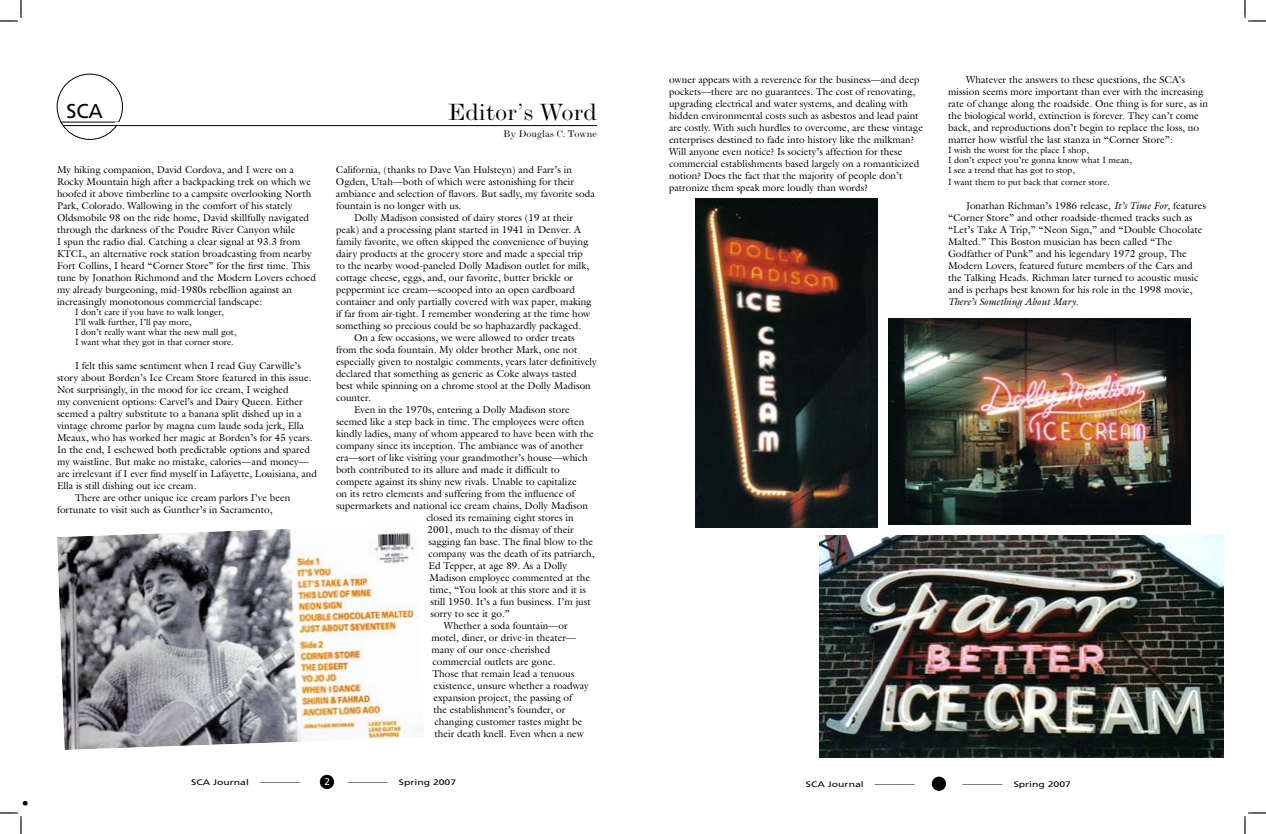
<style>
.page{position:relative;width:1266px;height:834px;background:#fff}
.page>*{position:absolute;margin:0;border:0;box-sizing:border-box;transform-origin:0 0}
.t1{font:expanded 24px "Modern";color:#000}
.t2{font:20px "Frutiger";color:#000}
.t3{font:14px "Galliard";color:#000}
.t4{font:10px/12px "Galliard";color:#000}
.t5{font:expanded 10px "Modern";color:#000}
.t6{font:10px "Frutiger";color:#fff}
.t7{font:9px/10px "Galliard";color:#000}
.t8{font:8px "Frutiger";color:#000;scale:1.3 1}
.s1{font-style:italic}
.s2{font-family:"Galliard";font-size:10px}
</style>
<div class="page">
<div style="left:320px;top:775px;width:14px;height:14px;background:#000;border-radius:50%"></div>
<div style="left:320px;top:775px;width:14px;height:14px;border:1px solid #000;border-radius:50%"></div>
<div style="left:932px;top:777px;width:14px;height:13px;background:#000;border-radius:50%"></div>
<div style="left:932px;top:777px;width:14px;height:13px;border:1px solid #000;border-radius:50%"></div>
<div style="left:57px;top:74px;width:66px;height:66px;border:1px solid #000;border-radius:50%"></div>
<hr style="left:63px;top:125px;width:534px;height:1px;background:#000">
<hr style="left:61px;top:122px;width:58px;height:1px;background:#000">
<img style="left:888px;top:318px;width:302px;height:207px">
<img style="left:695px;top:198px;width:182px;height:329px">
<img style="left:57px;top:529px;width:362px;height:221px">
<img style="left:820px;top:535px;width:404px;height:223px">
<svg style="left:0;top:0;width:22px;height:22px"></svg>
<svg style="left:0;top:812px;width:22px;height:22px"></svg>
<svg style="left:1244px;top:0;width:22px;height:22px"></svg>
<svg style="left:1244px;top:812px;width:22px;height:22px"></svg>
<h3 class="t3" style="left:21px;top:794px;width:10px">•</h3>
<h2 class="t2" style="left:66px;top:99px;width:38px">SCA</h2>
<h1 class="t1" style="left:448px;top:98px;width:151px">Editor’s Word</h1>
<p class="t4" style="left:57px;top:163px;width:261px">My hiking companion, David Cordova, and I were on a Rocky Mountain high after a backpacking trek on which we hoofed it above timberline to a campsite overlooking North Park, Colorado. Wallowing in the comfort of his stately Oldsmobile 98 on the ride home, David skillfully navigated through the darkness of the Poudre River Canyon while<br>I spun the radio dial. Catching a clear signal at 93.3 from KTCL, an alternative rock station broadcasting from nearby Fort Collins, I heard “Corner Store” for the first time. This tune by Jonathon Richmond and the Modern Lovers echoed my already burgeoning, mid-1980s rebellion against an increasingly monotonous commercial landscape:</p>
<p class="t7" style="left:75px;top:307px;width:163px">I don’t care if you have to walk longer, I’ll walk further, I’ll pay more,<br>I don’t really want what the new mall got, I want what they got in that corner store.</p>
<p class="t4" style="left:75px;top:359px;width:228px">I felt this same sentiment when I read Guy Carwille’s</p>
<p class="t4" style="left:57px;top:371px;width:256px">story about Borden’s Ice Cream Store featured in this issue.</p>
<p class="t4" style="left:57px;top:383px;width:233px">Not surprisingly, in the mood for ice cream, I weighed</p>
<p class="t4" style="left:57px;top:395px;width:247px">my convenient options: Carvel’s and Dairy Queen. Either</p>
<p class="t4" style="left:57px;top:407px;width:246px">seemed a paltry substitute to a banana split dished up in a</p>
<p class="t4" style="left:57px;top:419px;width:248px">vintage chrome parlor by magna cum laude soda jerk, Ella</p>
<p class="t4" style="left:57px;top:431px;width:257px">Meaux, who has worked her magic at Borden’s for 45 years.</p>
<p class="t4" style="left:57px;top:443px;width:255px">In the end, I eschewed both predictable options and spared</p>
<p class="t4" style="left:57px;top:455px;width:253px">my waistline. But make no mistake, calories—and money—</p>
<p class="t4" style="left:57px;top:467px;width:261px">are irrelevant if I ever find myself in Lafayette, Louisiana, and</p>
<p class="t4" style="left:57px;top:479px;width:141px">Ella is still dishing out ice cream.</p>
<p class="t4" style="left:75px;top:491px;width:217px">There are other unique ice cream parlors I’ve been</p>
<p class="t4" style="left:57px;top:503px;width:217px">fortunate to visit such as Gunther’s in Sacramento,</p>
<p class="t5" style="left:503px;top:128px;width:95px">By Douglas C. Towne</p>
<p class="t4" style="left:336px;top:163px;width:238px">California, (thanks to Dave Van Hulsteyn) and Farr’s in</p>
<p class="t4" style="left:336px;top:175px;width:240px">Ogden, Utah—both of which were astonishing for their</p>
<p class="t4" style="left:336px;top:187px;width:260px">ambiance and selection of flavors. But sadly, my favorite soda</p>
<p class="t4" style="left:336px;top:199px;width:127px">fountain is no longer with us.</p>
<p class="t4" style="left:354px;top:211px;width:221px">Dolly Madison consisted of dairy stores (19 at their</p>
<p class="t4" style="left:336px;top:223px;width:247px">peak) and a processing plant started in 1941 in Denver. A</p>
<p class="t4" style="left:336px;top:235px;width:254px">family favorite, we often skipped the convenience of buying</p>
<p class="t4" style="left:336px;top:247px;width:248px">dairy products at the grocery store and made a special trip</p>
<p class="t4" style="left:336px;top:259px;width:255px">to the nearby wood-paneled Dolly Madison outlet for milk,</p>
<p class="t4" style="left:336px;top:271px;width:239px">cottage cheese, eggs, and, our favorite, butter brickle or</p>
<p class="t4" style="left:336px;top:283px;width:241px">peppermint ice cream—scooped into an open cardboard</p>
<p class="t4" style="left:336px;top:295px;width:257px">container and only partially covered with wax paper, making</p>
<p class="t4" style="left:336px;top:307px;width:256px">if far from air-tight. I remember wondering at the time how</p>
<p class="t4" style="left:336px;top:319px;width:247px">something so precious could be so haphazardly packaged.</p>
<p class="t4" style="left:354px;top:331px;width:222px">On a few occasions, we were allowed to order treats</p>
<p class="t4" style="left:336px;top:343px;width:243px">from the soda fountain. My older brother Mark, one not</p>
<p class="t4" style="left:336px;top:355px;width:262px">especially given to nostalgic comments, years later definitively</p>
<p class="t4" style="left:336px;top:367px;width:242px">declared that something as generic as Coke always tasted</p>
<p class="t4" style="left:336px;top:379px;width:256px">best while spinning on a chrome stool at the Dolly Madison</p>
<p class="t4" style="left:336px;top:391px;width:37px">counter.</p>
<p class="t4" style="left:354px;top:403px;width:217px">Even in the 1970s, entering a Dolly Madison store</p>
<p class="t4" style="left:336px;top:415px;width:250px">seemed like a step back in time. The employees were often</p>
<p class="t4" style="left:336px;top:427px;width:259px">kindly ladies, many of whom appeared to have been with the</p>
<p class="t4" style="left:336px;top:439px;width:249px">company since its inception. The ambiance was of another</p>
<p class="t4" style="left:336px;top:451px;width:253px">era—sort of like visiting your grandmother’s house—which</p>
<p class="t4" style="left:336px;top:463px;width:225px">both contributed to its allure and made it difficult to</p>
<p class="t4" style="left:336px;top:475px;width:242px">compete against its shiny new rivals. Unable to capitalize</p>
<p class="t4" style="left:336px;top:487px;width:240px">on its retro elements and suffering from the influence of</p>
<p class="t4" style="left:336px;top:499px;width:254px">supermarkets and national ice cream chains, Dolly Madison</p>
<p class="t4" style="left:426px;top:511px;width:149px">closed its remaining eight stores in</p>
<p class="t4" style="left:428px;top:523px;width:148px">2001, much to the dismay of their</p>
<p class="t4" style="left:429px;top:535px;width:166px">sagging fan base. The final blow to the</p>
<p class="t4" style="left:429px;top:547px;width:168px">company was the death of its patriarch,</p>
<p class="t4" style="left:429px;top:559px;width:140px">Ed Tepper, at age 89. As a Dolly</p>
<p class="t4" style="left:430px;top:571px;width:162px">Madison employee commented at the</p>
<p class="t4" style="left:430px;top:583px;width:158px">time, “You look at this store and it is</p>
<p class="t4" style="left:430px;top:595px;width:162px">still 1950. It’s a fun business. I’m just</p>
<p class="t4" style="left:430px;top:607px;width:81px">sorry to see it go.”</p>
<p class="t4" style="left:444px;top:619px;width:125px">Whether a soda fountain—or</p>
<p class="t4" style="left:432px;top:631px;width:146px">motel, diner, or drive-in theater—</p>
<p class="t4" style="left:432px;top:643px;width:120px">many of our once-cherished</p>
<p class="t4" style="left:433px;top:655px;width:124px">commercial outlets are gone.</p>
<p class="t4" style="left:433px;top:667px;width:143px">Those that remain lead a tenuous</p>
<p class="t4" style="left:434px;top:679px;width:157px">existence, unsure whether a roadway</p>
<p class="t4" style="left:434px;top:691px;width:140px">expansion project, the passing of</p>
<p class="t4" style="left:434px;top:703px;width:133px">the establishment’s founder, or</p>
<p class="t4" style="left:434px;top:715px;width:150px">changing customer tastes might be</p>
<p class="t4" style="left:434px;top:727px;width:151px">their death knell. Even when a new</p>
<p class="t4" style="left:669px;top:73px;width:255px">owner appears with a reverence for the business—and deep pockets—there are no guarantees. The cost of renovating, upgrading electrical and water systems, and dealing with hidden environmental costs such as asbestos and lead paint are costly. With such hurdles to overcome, are these vintage enterprises destined to fade into history like the milkman?<br>Will anyone even notice? Is society’s affection for these commercial establishments based largely on a romanticized notion? Does the fact that the majority of people don’t patronize them speak more loudly than words?</p>
<p class="t4" style="left:948px;top:73px;width:261px;text-indent:18px">Whatever the answers to these questions, the SCA’s mission seems more important than ever with the increasing rate of change along the roadside. One thing is for sure, as in the biological world, extinction is forever. They can’t come back, and reproductions don’t begin to replace the loss, no matter how wistful the last stanza in “Corner Store”:</p>
<p class="t7" style="left:948px;top:145px;width:185px">I wish the worst for the place I shop,<br>I don’t expect you’re gonna know what I mean,<br>I see a trend that has got to stop,</p>
<p class="t7" style="left:948px;top:177px;width:163px">I want them to put back that corner store.</p>
<p class="t4" style="left:948px;top:199px;width:260px;text-indent:18px">Jonathan Richman’s 1986 release, <span class="s1">It’s Time For</span>, features “Corner Store” and other roadside-themed tracks such as “Let’s Take A Trip,” “Neon Sign,” and “Double Chocolate Malted.” This Boston musician has been called “The Godfather of Punk” and his legendary 1972 group, The Modern Lovers, featured future members of the Cars and the Talking Heads. Richman later turned to acoustic music and is perhaps best known for his role in the 1998 movie, <span class="s1">There’s Something About Mary</span>.</p>
<p class="t6" style="left:324px;top:776px;width:7px">2</p>
<p class="t8" style="left:399px;top:777px;width:46px">Spring 2007</p>
<p class="t8" style="left:806px;top:779px;width:85px">SCA Journal <span class="s2">————</span></p>
<p class="t8" style="left:962px;top:779px;width:85px"><span class="s2">————</span> Spring 2007</p>
<p class="t8" style="left:191px;top:777px;width:85px">SCA Journal <span class="s2">————</span></p>
<p class="t4" style="left:348px;top:775px;width:41px">————</p>
</div>
